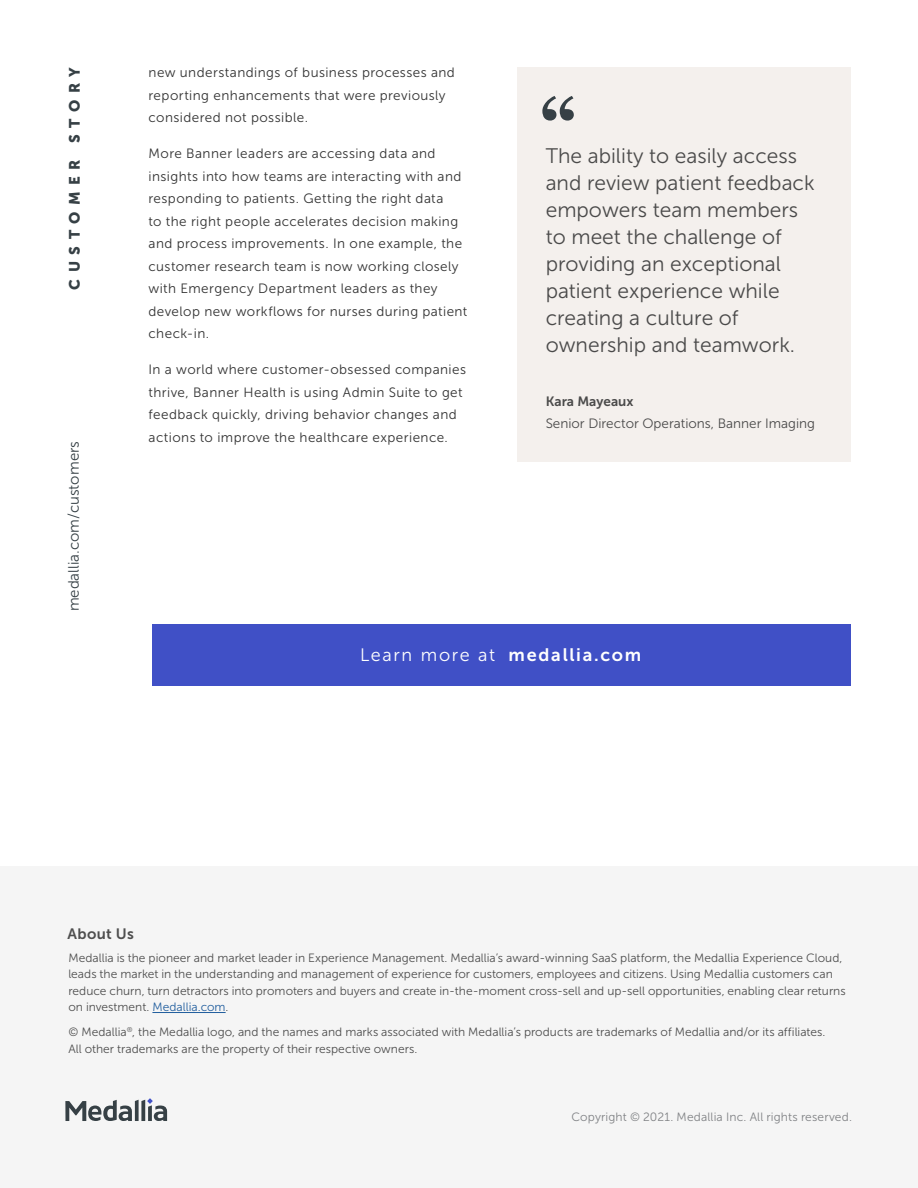
<style>
.page{position:relative;width:918px;height:1188px;background:#fff}
.page>*{position:absolute;margin:0;border:0;box-sizing:border-box;transform-origin:0 0}
.t1{font:700 72px "Georgia";color:#364045}
.t2{font:21px/27px "Museo Sans 300";color:#4a4a4a}
.t3{font:18px "Museo Sans 700";letter-spacing:.095em;color:#fff}
.t4{font:15px "Museo Sans 300";color:#364045}
.t5{font:15px "Museo Sans 900";letter-spacing:.43em;color:#364045}
.t6{font:15px "Museo Sans 700";letter-spacing:.025em;color:#4e4e4e}
.t7{font:13.5px/22.5px "Museo Sans 300";letter-spacing:.03em;color:#333}
.t8{font:13.5px "Museo Sans 300";color:#4a4a4a}
.t9{font:13.5px "Museo Sans 700";color:#4a4a4a}
.Body{font:12px/16.5px "Museo Sans 300";color:#4e4e4e}
.Body-2{font:12px "Museo Sans 300";letter-spacing:.01em;color:#808285}
.s1{font-family:"Museo Sans 300"}
.s2{color:#215e9e}
</style>
<div class="page">
<div style="left:152px;top:624px;width:698px;height:62px;background:#4050c6"></div>
<div style="left:0;top:866px;width:918px;height:322px;background:#f5f5f5"></div>
<svg style="left:65px;top:1098px;width:102px;height:23px"></svg>
<div style="left:517px;top:68px;width:333px;height:394px;background:#f4f0ed"></div>
<hr style="left:152px;top:1012px;width:74px;height:1px;background:#215e9e">
<p class="t5" style="left:66px;top:290px;width:224px;rotate:-90deg">CUSTOMER STORY</p>
<p class="t4" style="left:66px;top:611px;width:172px;rotate:-90deg">medallia.com/customers</p>
<p class="t7" style="left:149px;top:61px;width:308px">new understandings of business processes and reporting enhancements that were previously considered not possible.</p>
<p class="t7" style="left:149px;top:142px;width:320px">More Banner leaders are accessing data and insights into how teams are interacting with and responding to patients. Getting the right data<br>to the right people accelerates decision making and process improvements. In one example, the customer research team is now working closely with Emergency Department leaders as they develop new workflows for nurses during patient check-in.</p>
<p class="t7" style="left:149px;top:358px;width:319px">In a world where customer-obsessed companies thrive, Banner Health is using Admin Suite to get feedback quickly, driving behavior changes and actions to improve the healthcare experience.</p>
<p class="t1" style="left:540px;top:70px;width:39px">“</p>
<p class="t2" style="left:546px;top:142px;width:270px">The ability to easily access and review patient feedback empowers team members to meet the challenge of providing an exceptional patient experience while creating a culture of ownership and teamwork.</p>
<p class="t9" style="left:546px;top:394px;width:89px">Kara Mayeaux</p>
<p class="t8" style="left:546px;top:416px;width:271px">Senior Director Operations, Banner Imaging</p>
<p class="t3" style="left:360px;top:645px;width:283px"><span class="s1">Learn more at</span> medallia.com</p>
<h2 class="t6" style="left:68px;top:925px;width:68px">About Us</h2>
<p class="Body" style="left:68px;top:950px;width:779px">Medallia is the pioneer and market leader in Experience Management. Medallia’s award-winning SaaS platform, the Medallia Experience Cloud, leads the market in the understanding and management of experience for customers, employees and citizens. Using Medallia customers can reduce churn, turn detractors into promoters and buyers and create in-the-moment cross-sell and up-sell opportunities, enabling clear returns on investment. <span class="s2">Medallia.com</span>.</p>
<p class="Body" style="left:68px;top:1024px;width:759px">© Medallia<sup>®</sup>, the Medallia logo, and the names and marks associated with Medallia’s products are trademarks of Medallia and/or its affiliates.<br>All other trademarks are the property of their respective owners.</p>
<p class="Body-2" style="left:572px;top:1110px;width:282px">Copyright © 2021. Medallia Inc. All rights reserved.</p>
</div>
